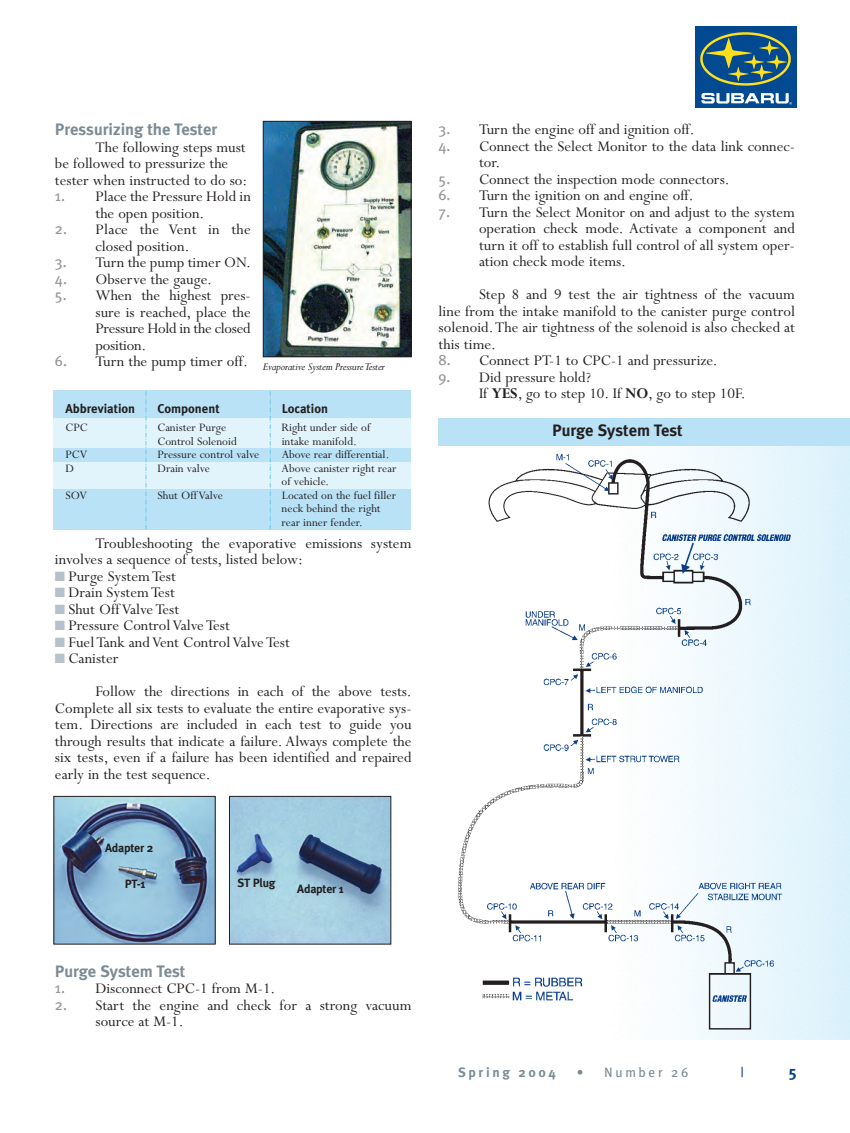
<style>
.page{position:relative;width:850px;height:1133px;background:#fff}
.page>*{position:absolute;margin:0;border:0;box-sizing:border-box;transform-origin:0 0}
.t1{font:16.5px/16.5px "Perpetua";color:#231f20}
.t2{font:700 16.5px "Meta Plus";color:#7b8c95}
.t3{font:700 16.5px "Meta Plus";color:#231f20}
.t4{font:700 15.75px "Meta Plus";color:#054286}
.t5{font:700 13.5px "Meta Plus";letter-spacing:.195em;color:#7b8c95}
.t6{font:13.5px "Meta Plus";letter-spacing:.195em;color:#7b8c95}
.t7{font:13.5px "Meta Plus";color:#054286}
.t8{font:12.75px/13.5px "Perpetua";color:#231f20}
.t9{font:700 12.75px "Meta Plus";color:#231f20}
.t10{font:italic 12px "Perpetua";letter-spacing:-.02em;color:#231f20}
.t11{font:700 12px "Meta Plus";letter-spacing:-.02em;color:#231f20}
.s1{font-family:"Meta Plus";font-size:15px;color:#939598}
.s2{color:#b6c2c9}
.s3{font-weight:700}
</style>
<div class="page">
<div style="left:695px;top:26px;width:101px;height:81px;background:#014990"></div>
<svg style="left:701px;top:93px;width:90px;height:12px"></svg>
<svg style="left:700px;top:32px;width:90px;height:54px"></svg>
<img style="left:265px;top:123px;width:144px;height:232px">
<div style="left:263px;top:121px;width:148px;height:236px;border:1px solid #231f20"></div>
<img style="left:55px;top:798px;width:158px;height:144px">
<div style="left:53px;top:391px;width:358px;height:138px;background:#e1f3fb"></div>
<div style="left:53px;top:391px;width:358px;height:27px;background:#b9e2f6"></div>
<div style="left:53px;top:448px;width:358px;height:14px;background:#b9e2f6"></div>
<div style="left:53px;top:489px;width:358px;height:40px;background:#b9e2f6"></div>
<svg style="left:146px;top:391px;width:1px;height:138px"></svg>
<svg style="left:270px;top:391px;width:1px;height:138px"></svg>
<img style="left:231px;top:798px;width:158px;height:144px">
<div style="left:229px;top:796px;width:162px;height:148px;border:1px solid #231f20"></div>
<div style="left:438px;top:418px;width:411px;height:27px;background:#b9e2f6"></div>
<img style="left:448px;top:445px;width:348px;height:594px">
<p class="t2" style="left:55px;top:120px;width:164px">Pressurizing the Tester</p>
<p class="t1" style="left:55px;top:141px;width:194px;text-indent:41px">The following steps must be followed to pressurize the tester when instructed to do so:</p>
<p class="t1" style="left:55px;top:190px;width:197px;text-align:center"><span class="s1">1.</span> Place the Pressure Hold in the open position.</p>
<p class="t1" style="left:95px;top:223px;width:157px;text-indent:-40px"><span class="s1">2.</span> Place the Vent in the closed position.</p>
<p class="t1" style="left:55px;top:256px;width:197px"><span class="s1">3.</span> Turn the pump timer ON.</p>
<p class="t1" style="left:55px;top:273px;width:158px"><span class="s1">4.</span> Observe the gauge.</p>
<p class="t1" style="left:95px;top:289px;width:157px;text-align:justify;text-indent:-40px"><span class="s1">5.</span> When the highest pres&shy;sure is reached, place the Pressure Hold in the closed position.</p>
<p class="t1" style="left:55px;top:355px;width:194px"><span class="s1">6.</span> Turn the pump timer off.</p>
<p class="t10" style="left:263px;top:363px;width:123px">Evaporative System Pressure Tester</p>
<p class="t9" style="left:65px;top:401px;width:71px">Abbreviation</p>
<p class="t9" style="left:157px;top:401px;width:64px">Component</p>
<p class="t9" style="left:281px;top:401px;width:48px">Location</p>
<p class="t8" style="left:65px;top:422px;width:24px">CPC</p>
<p class="t8" style="left:157px;top:422px;width:70px">Canister Purge</p>
<p class="t8" style="left:281px;top:422px;width:90px">Right under side of</p>
<p class="t8" style="left:157px;top:436px;width:81px">Control Solenoid</p>
<p class="t8" style="left:281px;top:436px;width:77px">intake manifold.</p>
<p class="t8" style="left:65px;top:449px;width:23px">PCV</p>
<p class="t8" style="left:157px;top:449px;width:103px">Pressure control valve</p>
<p class="t8" style="left:281px;top:449px;width:109px">Above rear differential.</p>
<p class="t8" style="left:65px;top:463px;width:10px">D</p>
<p class="t8" style="left:157px;top:463px;width:54px">Drain valve</p>
<p class="t8" style="left:281px;top:463px;width:116px">Above canister right rear of vehicle.</p>
<p class="t8" style="left:65px;top:490px;width:23px">SOV</p>
<p class="t8" style="left:157px;top:490px;width:67px">Shut Off Valve</p>
<p class="t8" style="left:281px;top:490px;width:116px">Located on the fuel filler neck behind the right rear inner fender.</p>
<p class="t1" style="left:55px;top:537px;width:358px;text-indent:41px">Troubleshooting the evaporative emissions system involves a sequence of tests, listed below:</p>
<p class="t1" style="left:55px;top:570px;width:122px"><span class="s2">■</span> Purge System Test</p>
<p class="t1" style="left:55px;top:586px;width:121px"><span class="s2">■</span> Drain System Test</p>
<p class="t1" style="left:55px;top:603px;width:126px"><span class="s2">■</span> Shut Off Valve Test</p>
<p class="t1" style="left:55px;top:619px;width:176px"><span class="s2">■</span> Pressure Control Valve Test</p>
<p class="t1" style="left:55px;top:636px;width:236px"><span class="s2">■</span> Fuel Tank and Vent Control Valve Test</p>
<p class="t1" style="left:95px;top:644px;width:317px;line-height:33px;text-indent:-40px"><span class="s2">■</span> Canister<br>Follow the directions in each of the above tests.</p>
<p class="t1" style="left:55px;top:702px;width:358px;text-align:justify">Complete all six tests to evaluate the entire evaporative sys&shy;tem. Directions are included in each test to guide you through results that indicate a failure. Always complete the six tests, even if a failure has been identified and repaired early in the test sequence.</p>
<p class="t11" style="left:105px;top:841px;width:49px">Adapter 2</p>
<p class="t11" style="left:125px;top:877px;width:22px">PT-1</p>
<p class="t11" style="left:237px;top:876px;width:39px">ST Plug</p>
<p class="t11" style="left:297px;top:882px;width:48px">Adapter 1</p>
<p class="t1" style="left:438px;top:123px;width:258px"><span class="s1">3.</span> Turn the engine off and ignition off.</p>
<p class="t1" style="left:479px;top:139px;width:317px;text-indent:-40px"><span class="s1">4.</span> Connect the Select Monitor to the data link connec&shy;tor.</p>
<p class="t1" style="left:438px;top:172px;width:292px"><span class="s1">5.</span> Connect the inspection mode connectors.</p>
<p class="t1" style="left:438px;top:189px;width:257px"><span class="s1">6.</span> Turn the ignition on and engine off.</p>
<p class="t1" style="left:479px;top:205px;width:317px;text-align:justify;text-indent:-40px"><span class="s1">7.</span> Turn the Select Monitor on and adjust to the system operation check mode. Activate a component and turn it off to establish full control of all system oper&shy;ation check mode items.</p>
<p class="t1" style="left:438px;top:288px;width:358px;text-align:justify;text-indent:41px">Step 8 and 9 test the air tightness of the vacuum line from the intake manifold to the canister purge control solenoid. The air tightness of the solenoid is also checked at this time.</p>
<p class="t1" style="left:438px;top:354px;width:281px"><span class="s1">8.</span> Connect PT-1 to CPC-1 and pressurize.</p>
<p class="t1" style="left:479px;top:370px;width:268px;text-indent:-40px"><span class="s1">9.</span> Did pressure hold?<br>If <span class="s3">YES</span>, go to step 10. If <span class="s3">NO</span>, go to step 10F.</p>
<p class="t3" style="left:552px;top:421px;width:132px">Purge System Test</p>
<p class="t2" style="left:55px;top:962px;width:132px">Purge System Test</p>
<p class="t1" style="left:55px;top:982px;width:222px"><span class="s1">1.</span> Disconnect CPC-1 from M-1.</p>
<p class="t1" style="left:95px;top:999px;width:317px;text-indent:-41px"><span class="s1">2.</span> Start the engine and check for a strong vacuum source at M-1.</p>
<p class="t5" style="left:458px;top:1065px;width:99px">Spring 2004</p>
<p class="t6" style="left:576px;top:1065px;width:113px"><span class="s3">•</span> Number 26</p>
<p class="t7" style="left:740px;top:1065px;width:4px">|</p>
<p class="t4" style="left:788px;top:1063px;width:9px">5</p>
</div>
